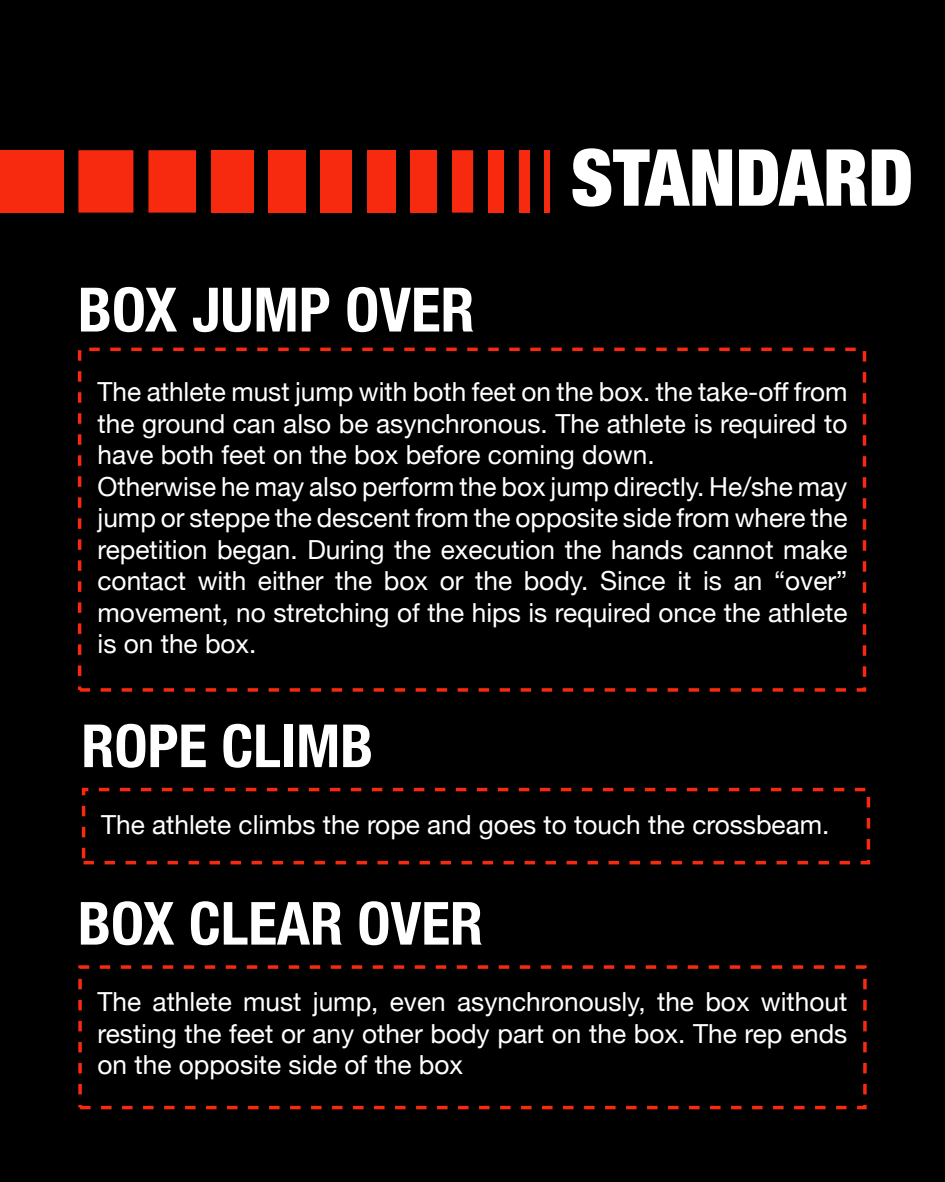
<style>
.page{position:relative;width:945px;height:1182px;background:#fff}
.page>*{position:absolute;margin:0;border:0;box-sizing:border-box;transform-origin:0 0}
.t1{font:900 condensed 78.75px "Helvetica Neue";color:#fff}
.t2{font:700 condensed 61.25px "Helvetica Neue";color:#fff}
.t3{font:700 condensed 59.5px "Helvetica Neue";color:#fff}
.t4{font:26.25px/31.5px "Helvetica Neue";color:#fff;text-align:justify}
</style>
<div class="page">
<div style="left:0;top:0;width:945px;height:1181px;background:#000001"></div>
<div style="left:211px;top:150px;width:42px;height:62px;background:#f7290f"></div>
<div style="left:268px;top:150px;width:37px;height:62px;background:#f7290f"></div>
<div style="left:320px;top:150px;width:32px;height:62px;background:#f7290f"></div>
<div style="left:367px;top:150px;width:29px;height:62px;background:#f7290f"></div>
<div style="left:411px;top:150px;width:26px;height:62px;background:#f7290f"></div>
<div style="left:452px;top:150px;width:21px;height:62px;background:#f7290f"></div>
<div style="left:488px;top:150px;width:16px;height:62px;background:#f7290f"></div>
<div style="left:519px;top:150px;width:11px;height:62px;background:#f7290f"></div>
<div style="left:545px;top:150px;width:5px;height:62px;background:#f7290f"></div>
<div style="left:148px;top:150px;width:48px;height:62px;background:#f7290f"></div>
<div style="left:78px;top:150px;width:55px;height:62px;background:#f7290f"></div>
<div style="left:0;top:150px;width:63px;height:62px;background:#f7290f"></div>
<div style="left:78px;top:347px;width:788px;height:344px;border:4px dashed #f7290f"></div>
<div style="left:82px;top:787px;width:788px;height:77px;border:4px dashed #f7290f"></div>
<div style="left:78px;top:965px;width:789px;height:144px;border:4px dashed #f7290f"></div>
<p class="t2" style="left:78px;top:259px;width:398px">BOX JUMP OVER</p>
<p class="t1" style="left:571px;top:113px;width:344px">STANDARD</p>
<p class="t4" style="left:98px;top:377px;width:751px">The athlete must jump with both feet on the box. the take-off from the ground can also be asynchronous. The athlete is required to have both feet on the box before coming down.</p>
<p class="t4" style="left:98px;top:472px;width:751px">Otherwise he may also perform the box jump directly. He/she may jump or steppe the descent from the opposite side from where the repetition began. During the execution the hands cannot make contact with either the box or the body. Since it is an “over” movement, no stretching of the hips is required once the athlete is on the box.</p>
<p class="t3" style="left:81px;top:696px;width:293px">ROPE CLIMB</p>
<p class="t4" style="left:101px;top:810px;width:730px">The athlete climbs the rope and goes to touch the crossbeam.</p>
<p class="t3" style="left:78px;top:873px;width:407px">BOX CLEAR OVER</p>
<p class="t4" style="left:98px;top:987px;width:751px">The athlete must jump, even asynchronously, the box without resting the feet or any other body part on the box. The rep ends on the opposite side of the box</p>
</div>
